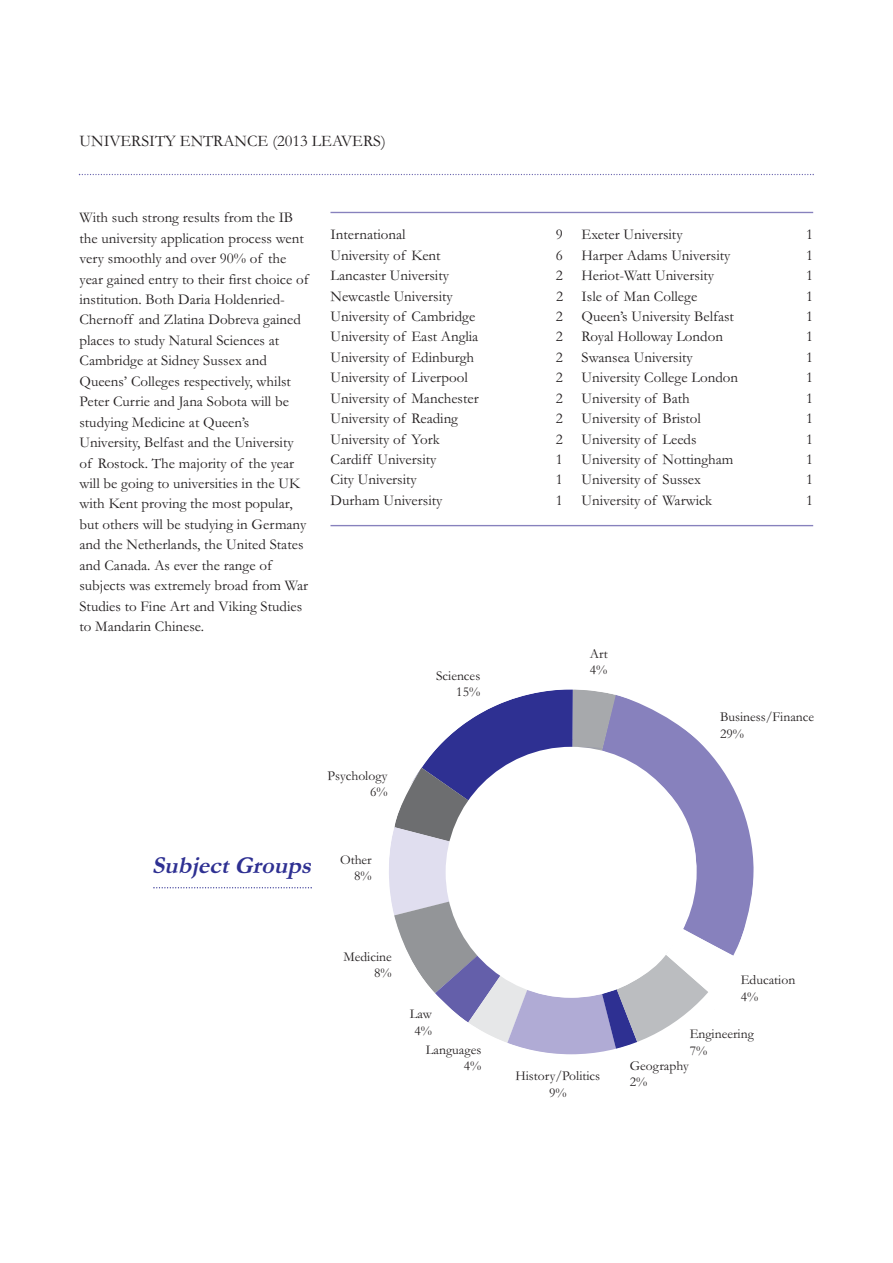
<style>
.page{position:relative;width:893px;height:1263px;background:#fff}
.page>*{position:absolute;margin:0;border:0;box-sizing:border-box;transform-origin:0 0}
.t1{font:italic 700 24.45px "Garamond";color:#2e3092}
.t2{font:16.35px "Garamond";color:#231f20}
.t3{font:15px/20.4px "Garamond";color:#231f20}
.t4{font:13.65px/16.4px "Garamond";color:#231f20}
</style>
<div class="page">
<svg style="left:79px;top:174px;width:735px;height:1px"></svg>
<svg style="left:389px;top:689px;width:365px;height:366px"></svg>
<div style="left:695px;top:1010px;width:27px;height:45px;background:#fff"></div>
<hr style="left:330px;top:212px;width:483px;height:1px;background:#8781bd">
<hr style="left:330px;top:525px;width:483px;height:1px;background:#8781bd">
<svg style="left:153px;top:887px;width:159px;height:1px"></svg>
<p class="t2" style="left:79px;top:135px;width:308px">UNIVERSITY ENTRANCE (2013 LEAVERS)</p>
<p class="t3" style="left:79px;top:209px;width:231px">With such strong results from the IB the university application process went very smoothly and over 90% of the year gained entry to their first choice of institution. Both Daria Holdenried-Chernoff and Zlatina Dobreva gained places to study Natural Sciences at Cambridge at Sidney Sussex and Queens’ Colleges respectively, whilst Peter Currie and Jana Sobota will be studying Medicine at Queen’s University, Belfast and the University of Rostock. The majority of the year will be going to universities in the UK with Kent proving the most popular, but others will be studying in Germany and the Netherlands, the United States and Canada. As ever the range of subjects was extremely broad from War Studies to Fine Art and Viking Studies to Mandarin Chinese.</p>
<p class="t3" style="left:330px;top:226px;width:77px">International</p>
<p class="t3" style="left:556px;top:226px;width:128px">9 Exeter University</p>
<p class="t3" style="left:806px;top:226px;width:9px">1</p>
<p class="t3" style="left:330px;top:246px;width:112px">University of Kent</p>
<p class="t3" style="left:556px;top:246px;width:176px">6 Harper Adams University</p>
<p class="t3" style="left:806px;top:246px;width:9px">1</p>
<p class="t3" style="left:330px;top:267px;width:120px">Lancaster University</p>
<p class="t3" style="left:556px;top:267px;width:160px">2 Heriot-Watt University</p>
<p class="t3" style="left:806px;top:267px;width:9px">1</p>
<p class="t3" style="left:330px;top:287px;width:124px">Newcastle University</p>
<p class="t3" style="left:556px;top:287px;width:143px">2 Isle of Man College</p>
<p class="t3" style="left:806px;top:287px;width:9px">1</p>
<p class="t3" style="left:330px;top:308px;width:146px">University of Cambridge</p>
<p class="t3" style="left:556px;top:308px;width:179px">2 Queen’s University Belfast</p>
<p class="t3" style="left:806px;top:308px;width:9px">1</p>
<p class="t3" style="left:330px;top:328px;width:149px">University of East Anglia</p>
<p class="t3" style="left:556px;top:328px;width:169px">2 Royal Holloway London</p>
<p class="t3" style="left:806px;top:328px;width:9px">1</p>
<p class="t3" style="left:330px;top:349px;width:145px">University of Edinburgh</p>
<p class="t3" style="left:556px;top:349px;width:138px">2 Swansea University</p>
<p class="t3" style="left:806px;top:349px;width:9px">1</p>
<p class="t3" style="left:330px;top:369px;width:139px">University of Liverpool</p>
<p class="t3" style="left:556px;top:369px;width:184px">2 University College London</p>
<p class="t3" style="left:806px;top:369px;width:9px">1</p>
<p class="t3" style="left:330px;top:390px;width:150px">University of Manchester</p>
<p class="t3" style="left:556px;top:390px;width:135px">2 University of Bath</p>
<p class="t3" style="left:806px;top:390px;width:9px">1</p>
<p class="t3" style="left:330px;top:410px;width:129px">University of Reading</p>
<p class="t3" style="left:556px;top:410px;width:147px">2 University of Bristol</p>
<p class="t3" style="left:806px;top:410px;width:9px">1</p>
<p class="t3" style="left:330px;top:430px;width:111px">University of York</p>
<p class="t3" style="left:556px;top:430px;width:142px">2 University of Leeds</p>
<p class="t3" style="left:806px;top:430px;width:9px">1</p>
<p class="t3" style="left:330px;top:451px;width:107px">Cardiff University</p>
<p class="t3" style="left:556px;top:451px;width:179px">1 University of Nottingham</p>
<p class="t3" style="left:806px;top:451px;width:9px">1</p>
<p class="t3" style="left:330px;top:471px;width:88px">City University</p>
<p class="t3" style="left:556px;top:471px;width:147px">1 University of Sussex</p>
<p class="t3" style="left:806px;top:471px;width:9px">1</p>
<p class="t3" style="left:330px;top:492px;width:113px">Durham University</p>
<p class="t3" style="left:556px;top:492px;width:158px">1 University of Warwick</p>
<p class="t3" style="left:806px;top:492px;width:9px">1</p>
<p class="t4" style="left:328px;top:769px;width:62px;text-align:right">Psychology<br>6%</p>
<p class="t4" style="left:436px;top:669px;width:46px">Sciences</p>
<p class="t4" style="left:456px;top:685px;width:25px">15%</p>
<p class="t4" style="left:590px;top:647px;width:20px">Art</p>
<p class="t4" style="left:590px;top:663px;width:19px">4%</p>
<p class="t4" style="left:720px;top:710px;width:96px">Business/Finance<br>29%</p>
<h1 class="t1" style="left:152px;top:855px;width:166px">Subject Group s</h1>
<p class="t4" style="left:340px;top:853px;width:33px;text-align:right">Other<br>8%</p>
<p class="t4" style="left:343px;top:950px;width:50px;text-align:right">Medicine<br>8%</p>
<p class="t4" style="left:410px;top:1007px;width:24px;text-align:center">Law<br>4%</p>
<p class="t4" style="left:426px;top:1043px;width:57px;text-align:right">Languages<br>4%</p>
<p class="t4" style="left:741px;top:973px;width:56px">Education<br>4%</p>
<p class="t4" style="left:690px;top:1027px;width:66px">Engineering<br>7%</p>
<p class="t4" style="left:515px;top:1070px;width:86px;text-align:center">History/Politics<br>9%</p>
<p class="t4" style="left:630px;top:1059px;width:60px">Geography<br>2%</p>
</div>
